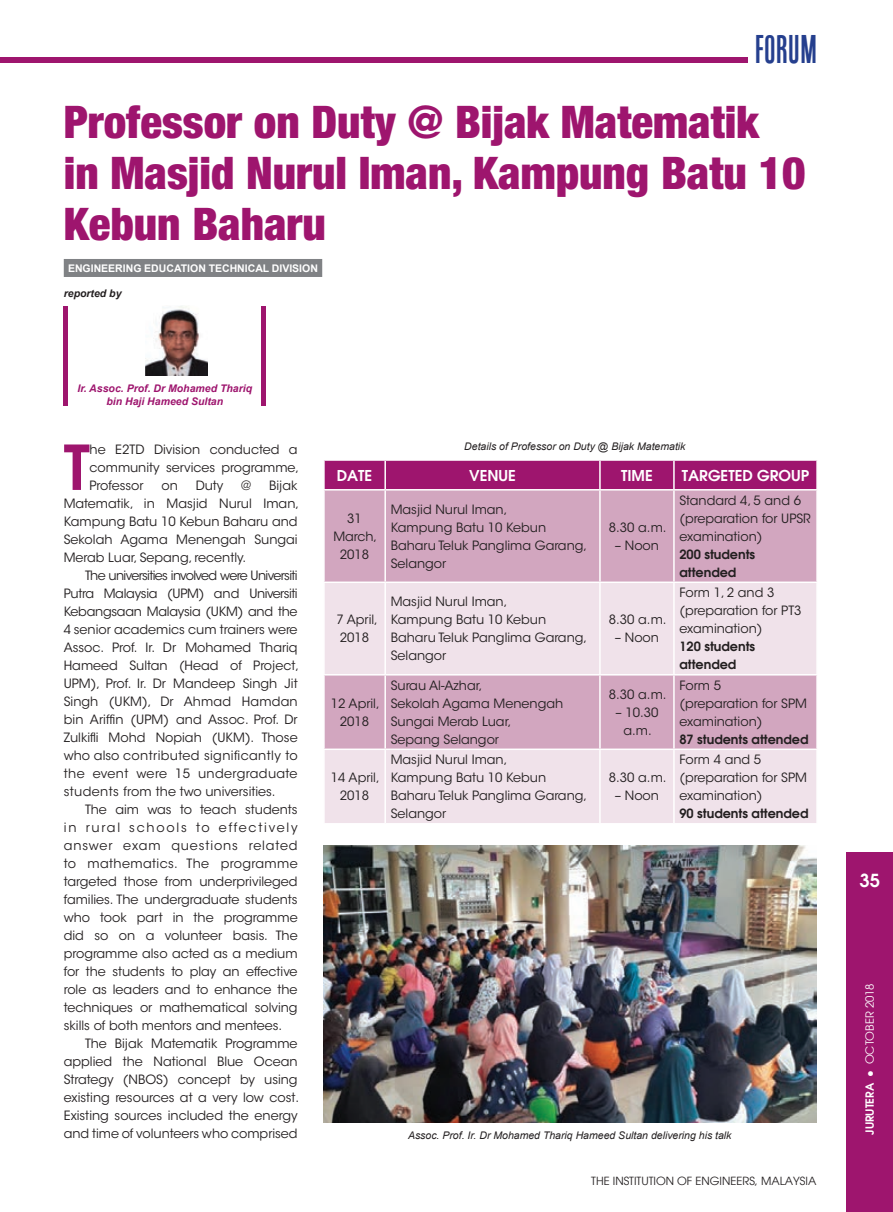
<style>
.page{position:relative;width:893px;height:1212px;background:#fff}
.page>*{position:absolute;margin:0;border:0;box-sizing:border-box;transform-origin:0 0}
.Article_paragraph{font:600 61.35px "Avant Garde";color:#9e156e}
.Article_title{font:900 condensed 45px/51px "Helvetica Neue LT";color:#9e156e}
.t1{font:39px "Tandelle";letter-spacing:.03em;color:#253f8e}
.t2{font:600 18px "Avant Garde";color:#fff}
.A_title_new{font:600 15px "Avant Garde";color:#fff}
.Article_subparagraph{font:12.75px/18px "ITC Avant Garde Std";color:#231f20;text-align:justify}
.A_title_new-2{font:12.75px/18px "ITC Avant Garde Std";color:#231f20}
.Article_paragraph-2{font:12.75px/18px "ITC Avant Garde Std";color:#231f20;text-align:justify}
.A_title_new-3{font:600 12.75px/18px "Avant Garde";color:#231f20}
.t3{font:11.25px "Avant Garde";color:#231f20}
.t4{font:11.25px "Avant Garde";color:#fff}
.Article_paragraph-3{font:italic 10.5px "Arial";color:#231f20}
.t5{font:italic 700 10.5px/13.5px "Arial";color:#9e156e;text-align:center}
.Division_text-single{font:700 10.5px "Arial";color:#fff}
.t6{font:italic 700 10.5px "Arial";color:#231f20}
.s1{font-weight:600}
.s2{font-family:"Times New Roman"}
</style>
<div class="page">
<div style="left:0;top:57px;width:747px;height:6px;background:#9e156e"></div>
<div style="left:846px;top:852px;width:47px;height:360px;background:#9e156e"></div>
<div style="left:64px;top:259px;width:258px;height:18px;background:#808285"></div>
<img style="left:146px;top:306px;width:62px;height:69px">
<hr style="left:64px;top:306px;width:4px;height:99px;background:#9e156e">
<div style="left:261px;top:306px;width:5px;height:99px;background:#9e156e"></div>
<div style="left:325px;top:461px;width:491px;height:28px;background:#9e156e"></div>
<div style="left:325px;top:490px;width:491px;height:91px;background:#d2a6bf"></div>
<svg style="left:325px;top:583px;width:491px;height:240px;background:#e6cfdc"></svg>
<hr style="left:384px;top:461px;width:2px;height:28px;background:#fff">
<hr style="left:599px;top:461px;width:2px;height:28px;background:#fff">
<hr style="left:673px;top:461px;width:2px;height:28px;background:#fff">
<hr style="left:384px;top:490px;width:2px;height:91px;background:#fff">
<hr style="left:599px;top:490px;width:2px;height:91px;background:#fff">
<hr style="left:673px;top:490px;width:2px;height:91px;background:#fff">
<hr style="left:384px;top:583px;width:2px;height:91px;background:#fff">
<hr style="left:599px;top:583px;width:2px;height:91px;background:#fff">
<hr style="left:673px;top:583px;width:2px;height:91px;background:#fff">
<hr style="left:323px;top:674px;width:62px;height:1px;background:#fff">
<hr style="left:385px;top:674px;width:215px;height:1px;background:#fff">
<hr style="left:384px;top:675px;width:2px;height:73px;background:#fff">
<hr style="left:600px;top:674px;width:74px;height:1px;background:#fff">
<hr style="left:599px;top:675px;width:2px;height:73px;background:#fff">
<hr style="left:674px;top:674px;width:144px;height:1px;background:#fff">
<hr style="left:673px;top:675px;width:2px;height:73px;background:#fff">
<hr style="left:323px;top:748px;width:62px;height:2px;background:#fff">
<hr style="left:385px;top:748px;width:215px;height:2px;background:#fff">
<hr style="left:384px;top:750px;width:2px;height:73px;background:#fff">
<hr style="left:600px;top:748px;width:74px;height:2px;background:#fff">
<hr style="left:599px;top:750px;width:2px;height:73px;background:#fff">
<hr style="left:674px;top:748px;width:144px;height:2px;background:#fff">
<hr style="left:673px;top:750px;width:2px;height:73px;background:#fff">
<img style="left:323px;top:845px;width:493px;height:278px">
<h3 class="t1" style="left:755px;top:27px;width:63px">FORUM</h3>
<p class="Article_title" style="left:64px;top:96px;width:743px">Professor on Duty @ Bijak Matematik<br>in Masjid Nurul Iman, Kampung Batu 10<br>Kebun Baharu</p>
<p class="Division_text-single" style="left:68px;top:261px;width:251px">ENGINEERING EDUCATION TECHNICAL DIVISION</p>
<p class="t6" style="left:64px;top:287px;width:59px">reported by</p>
<p class="t5" style="left:77px;top:382px;width:176px">Ir. Assoc. Prof. Dr Mohamed Thariq bin Haji Hameed Sultan</p>
<p class="Article_paragraph" style="left:64px;top:427px;width:27px">T</p>
<p class="Article_paragraph-2" style="left:90px;top:440px;width:211px">he E2TD Division conducted a community services programme, Professor</p>
<p class="Article_paragraph-2" style="left:161px;top:476px;width:18px">on</p>
<p class="Article_paragraph-2" style="left:196px;top:476px;width:29px">Duty</p>
<p class="Article_paragraph-2" style="left:241px;top:476px;width:11px">@</p>
<p class="Article_paragraph-2" style="left:64px;top:476px;width:237px;text-indent:205px">Bijak Matematik, in Masjid Nurul Iman, Kampung Batu 10 Kebun Baharu and Sekolah Agama Menengah Sungai Merab Luar, Sepang, recently.</p>
<p class="Article_subparagraph" style="left:64px;top:566px;width:237px;text-indent:21px">The universities involved were Universiti Putra Malaysia (UPM) and Universiti Kebangsaan Malaysia (UKM) and the 4 senior academics cum trainers were Assoc. Prof. Ir. Dr Mohamed Thariq Hameed Sultan (Head of Project, UPM), Prof. Ir. Dr Mandeep Singh Jit Singh (UKM), Dr Ahmad Hamdan bin Ariffin (UPM) and Assoc. Prof. Dr Zulkifli Mohd Nopiah (UKM). Those who also contributed significantly to the event were 15 undergraduate students from the two universities.</p>
<p class="Article_subparagraph" style="left:64px;top:800px;width:235px;text-indent:21px">The aim was to teach students in rural schools to effectively answer exam questions related to mathematics. The programme targeted those from underprivileged families. The undergraduate students who took part in the programme did so on a volunteer basis. The programme also acted as a medium for the students to play an effective role as leaders and to enhance the techniques or mathematical solving skills of both mentors and mentees.</p>
<p class="Article_subparagraph" style="left:64px;top:1035px;width:237px;text-indent:21px">The Bijak Matematik Programme applied the National Blue Ocean Strategy (NBOS) concept by using existing resources at a very low cost.<br>Existing sources included the energy and time of volunteers who comprised</p>
<p class="Article_paragraph-3" style="left:464px;top:440px;width:223px">Details of Professor on Duty @ Bijak Matematik</p>
<p class="A_title_new" style="left:337px;top:465px;width:37px">DATE</p>
<p class="A_title_new" style="left:469px;top:465px;width:48px">VENUE</p>
<p class="A_title_new" style="left:621px;top:465px;width:33px">TIME</p>
<p class="A_title_new" style="left:682px;top:465px;width:129px">TARGETED GROUP</p>
<p class="A_title_new-2" style="left:333px;top:509px;width:45px;text-align:center">31<br>March,<br>2018</p>
<p class="A_title_new-2" style="left:679px;top:491px;width:123px">Standard 4, 5 and 6</p>
<p class="A_title_new-2" style="left:679px;top:509px;width:133px">(preparation for UPSR examination)</p>
<p class="A_title_new-3" style="left:679px;top:545px;width:77px">200 students attended</p>
<p class="A_title_new-2" style="left:391px;top:500px;width:118px">Masjid Nurul Iman,</p>
<p class="A_title_new-2" style="left:391px;top:518px;width:198px">Kampung Batu 10 Kebun<br>Baharu Teluk Panglima Garang,<br>Selangor</p>
<p class="A_title_new-2" style="left:609px;top:518px;width:59px">8.30 a.m.</p>
<p class="A_title_new-2" style="left:615px;top:536px;width:46px">– Noon</p>
<p class="A_title_new-2" style="left:336px;top:611px;width:43px">7 April,<br>2018</p>
<p class="A_title_new-2" style="left:331px;top:694px;width:50px;text-align:center">12 April,<br>2018</p>
<p class="A_title_new-2" style="left:331px;top:769px;width:50px;text-align:center">14 April,<br>2018</p>
<p class="A_title_new-2" style="left:391px;top:593px;width:118px">Masjid Nurul Iman,</p>
<p class="A_title_new-2" style="left:391px;top:611px;width:198px">Kampung Batu 10 Kebun<br>Baharu Teluk Panglima Garang,<br>Selangor</p>
<p class="A_title_new-2" style="left:609px;top:611px;width:59px">8.30 a.m.</p>
<p class="A_title_new-2" style="left:615px;top:629px;width:46px">– Noon</p>
<p class="A_title_new-2" style="left:391px;top:676px;width:93px">Surau Al-Azhar,</p>
<p class="A_title_new-2" style="left:391px;top:694px;width:174px">Sekolah Agama Menengah<br>Sungai Merab Luar,<br>Sepang Selangor</p>
<p class="A_title_new-2" style="left:609px;top:685px;width:59px">8.30 a.m.</p>
<p class="A_title_new-2" style="left:615px;top:703px;width:45px;text-align:center">– 10.30 a.m.</p>
<p class="A_title_new-2" style="left:391px;top:751px;width:118px">Masjid Nurul Iman,</p>
<p class="A_title_new-2" style="left:391px;top:769px;width:198px">Kampung Batu 10 Kebun<br>Baharu Teluk Panglima Garang,<br>Selangor</p>
<p class="A_title_new-2" style="left:609px;top:769px;width:59px">8.30 a.m.</p>
<p class="A_title_new-2" style="left:615px;top:787px;width:46px">– Noon</p>
<p class="A_title_new-2" style="left:679px;top:584px;width:97px">Form 1, 2 and 3</p>
<p class="A_title_new-2" style="left:679px;top:602px;width:124px">(preparation for PT3 examination)</p>
<p class="A_title_new-3" style="left:679px;top:637px;width:77px">120 students attended</p>
<p class="A_title_new-2" style="left:679px;top:676px;width:43px">Form 5</p>
<p class="A_title_new-2" style="left:679px;top:694px;width:129px">(preparation for SPM examination)</p>
<p class="A_title_new-3" style="left:679px;top:730px;width:131px">87 students attended</p>
<p class="A_title_new-2" style="left:679px;top:751px;width:83px">Form 4 and 5</p>
<p class="A_title_new-2" style="left:679px;top:769px;width:129px">(preparation for SPM examination)</p>
<p class="A_title_new-3" style="left:679px;top:804px;width:131px">90 students attended</p>
<p class="Article_paragraph-3" style="left:408px;top:1128px;width:325px">Assoc. Prof. Ir. Dr Mohamed Thariq Hameed Sultan delivering his talk</p>
<p class="t3" style="left:591px;top:1174px;width:227px">THE INSTITUTION OF ENGINEERS, MALAYSIA</p>
<p class="t2" style="left:860px;top:868px;width:22px">35</p>
<p class="t4" style="left:863px;top:1135px;width:153px;rotate:-90deg"><span class="s1">JURUTERA</span> <span class="s2">●</span> OCTOBER 2018</p>
</div>
